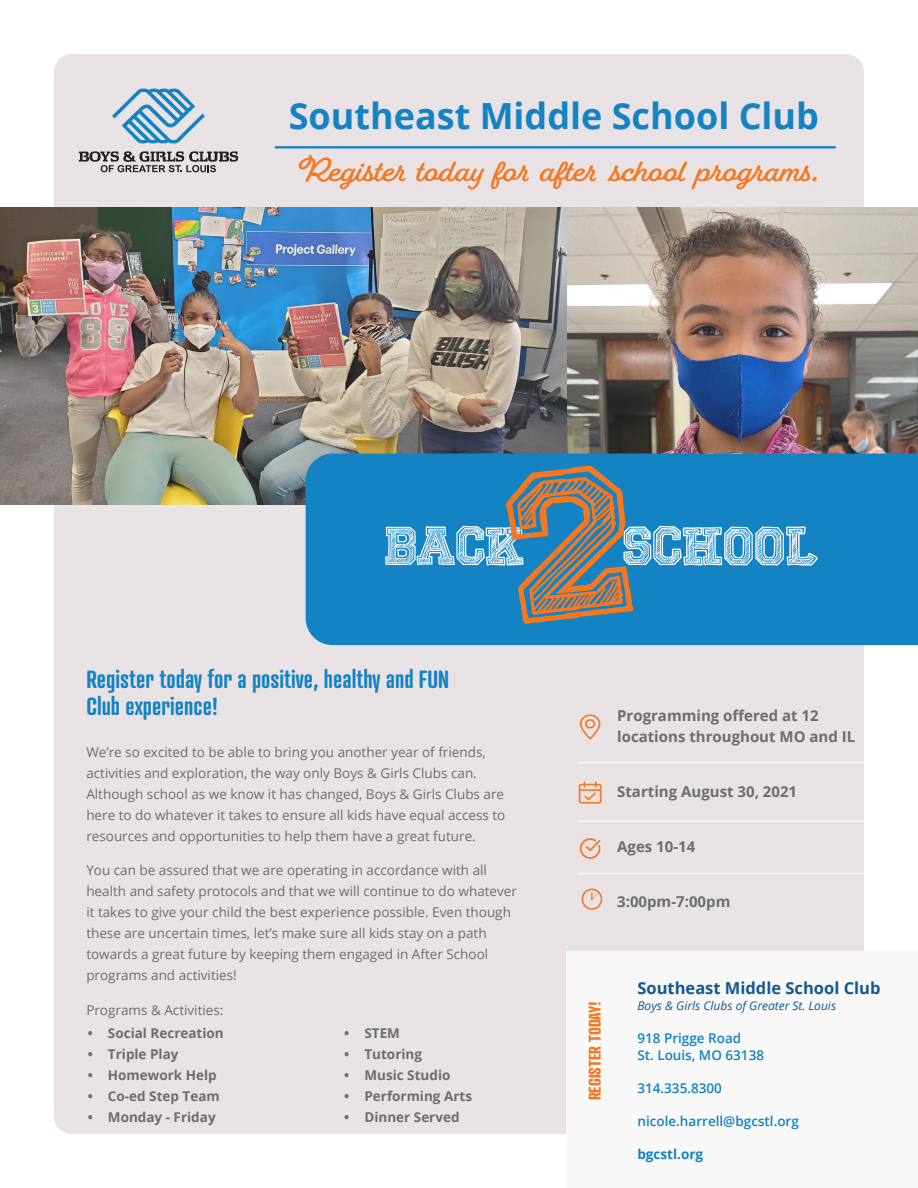
<style>
.page{position:relative;width:918px;height:1188px;background:#fff}
.page>*{position:absolute;margin:0;border:0;box-sizing:border-box;transform-origin:0 0}
.t1{font:700 36px "Open Sans";color:#1383c3}
.t2{font:700 30px "Fairwater Script";color:#f47721}
.t3{font:600 24px/27px "Atrament";color:#1383c3}
.t4{font:700 16.5px "Open Sans";color:#135891}
.t5{font:700 16.5px "Atrament";color:#f47721}
.t6{font:700 15px/21px "Open Sans";color:#6c6d70}
.t7{font:13.5px/21px "Open Sans";color:#6c6d70}
.t8{font:700 13.5px "Open Sans";color:#6c6d70}
.t9{font:600 13.5px "Open Sans";color:#1383c3}
.t10{font:700 13.5px "Open Sans";color:#1383c3}
.t11{font:italic 12px "Open Sans";color:#135891}
</style>
<div class="page">
<div style="left:54px;top:54px;width:810px;height:1080px;background:#e8e2e4;border-radius:18px"></div>
<svg style="left:112px;top:89px;width:93px;height:54px"></svg>
<svg style="left:79px;top:151px;width:159px;height:21px"></svg>
<svg style="left:580px;top:838px;width:21px;height:21px"></svg>
<svg style="left:580px;top:714px;width:20px;height:25px"></svg>
<svg style="left:579px;top:781px;width:22px;height:23px"></svg>
<hr style="left:579px;top:762px;width:285px;height:1px;background:#f8f8f8">
<hr style="left:579px;top:820px;width:285px;height:2px;background:#f8f8f8">
<hr style="left:579px;top:873px;width:285px;height:1px;background:#f8f8f8">
<hr style="left:275px;top:146px;width:561px;height:3px;background:#1383c3">
<div style="left:567px;top:951px;width:351px;height:237px;background:#f8f8f8"></div>
<svg style="left:582px;top:889px;width:20px;height:21px"></svg>
<img style="left:0;top:207px;width:918px;height:303px">
<div style="left:306px;top:454px;width:612px;height:191px;background:#1383c3"></div>
<svg style="left:385px;top:465px;width:433px;height:159px;background:#408bb4"></svg>
<p class="t1" style="left:289px;top:91px;width:532px">Southeast Middle School Club</p>
<p class="t2" style="left:299px;top:154px;width:523px">Register today for after school programs.</p>
<p class="t3" style="left:86px;top:666px;width:364px">Register today for a positive, healthy and FUN<br>Club experience!</p>
<p class="t7" style="left:86px;top:741px;width:421px">We’re so excited to be able to bring you another year of friends, activities and exploration, the way only Boys &amp; Girls Clubs can.<br>Although school as we know it has changed, Boys &amp; Girls Clubs are here to do whatever it takes to ensure all kids have equal access to resources and opportunities to help them have a great future.</p>
<p class="t7" style="left:86px;top:859px;width:432px">You can be assured that we are operating in accordance with all health and safety protocols and that we will continue to do whatever it takes to give your child the best experience possible. Even though these are uncertain times, let’s make sure all kids stay on a path towards a great future by keeping them engaged in After School programs and activities!</p>
<p class="t7" style="left:86px;top:999px;width:139px">Programs &amp; Activities:</p>
<p class="t8" style="left:88px;top:1024px;width:138px">• Social Recreation</p>
<p class="t8" style="left:88px;top:1045px;width:92px">• Triple Play</p>
<p class="t8" style="left:88px;top:1066px;width:131px">• Homework Help</p>
<p class="t8" style="left:88px;top:1087px;width:134px">• Co-ed Step Team</p>
<p class="t8" style="left:88px;top:1108px;width:129px">• Monday - Friday</p>
<p class="t8" style="left:344px;top:1024px;width:57px">• STEM</p>
<p class="t8" style="left:344px;top:1045px;width:79px">• Tutoring</p>
<p class="t8" style="left:344px;top:1066px;width:108px">• Music Studio</p>
<p class="t8" style="left:344px;top:1087px;width:129px">• Performing Arts</p>
<p class="t8" style="left:344px;top:1108px;width:117px">• Dinner Served</p>
<p class="t6" style="left:617px;top:705px;width:240px">Programming offered at 12 locations throughout MO and IL</p>
<p class="t6" style="left:617px;top:781px;width:182px">Starting August 30, 2021</p>
<p class="t6" style="left:617px;top:836px;width:80px">Ages 10-14</p>
<p class="t6" style="left:617px;top:890px;width:115px">3:00pm-7:00pm</p>
<p class="t5" style="left:584px;top:1100px;width:101px;rotate:-90deg">REGISTER TODAY!</p>
<p class="t4" style="left:637px;top:976px;width:245px">Southeast Middle School Club</p>
<p class="t11" style="left:637px;top:998px;width:200px">Boys &amp; Girls Clubs of Greater St. Louis</p>
<p class="t9" style="left:637px;top:1029px;width:105px">918 Prigge Road</p>
<p class="t9" style="left:637px;top:1046px;width:128px">St. Louis, MO 63138</p>
<p class="t9" style="left:637px;top:1079px;width:86px">314.335.8300</p>
<p class="t9" style="left:637px;top:1112px;width:163px">nicole.harrell@bgcstl.org</p>
<p class="t10" style="left:637px;top:1144px;width:67px">bgcstl.org</p>
</div>
